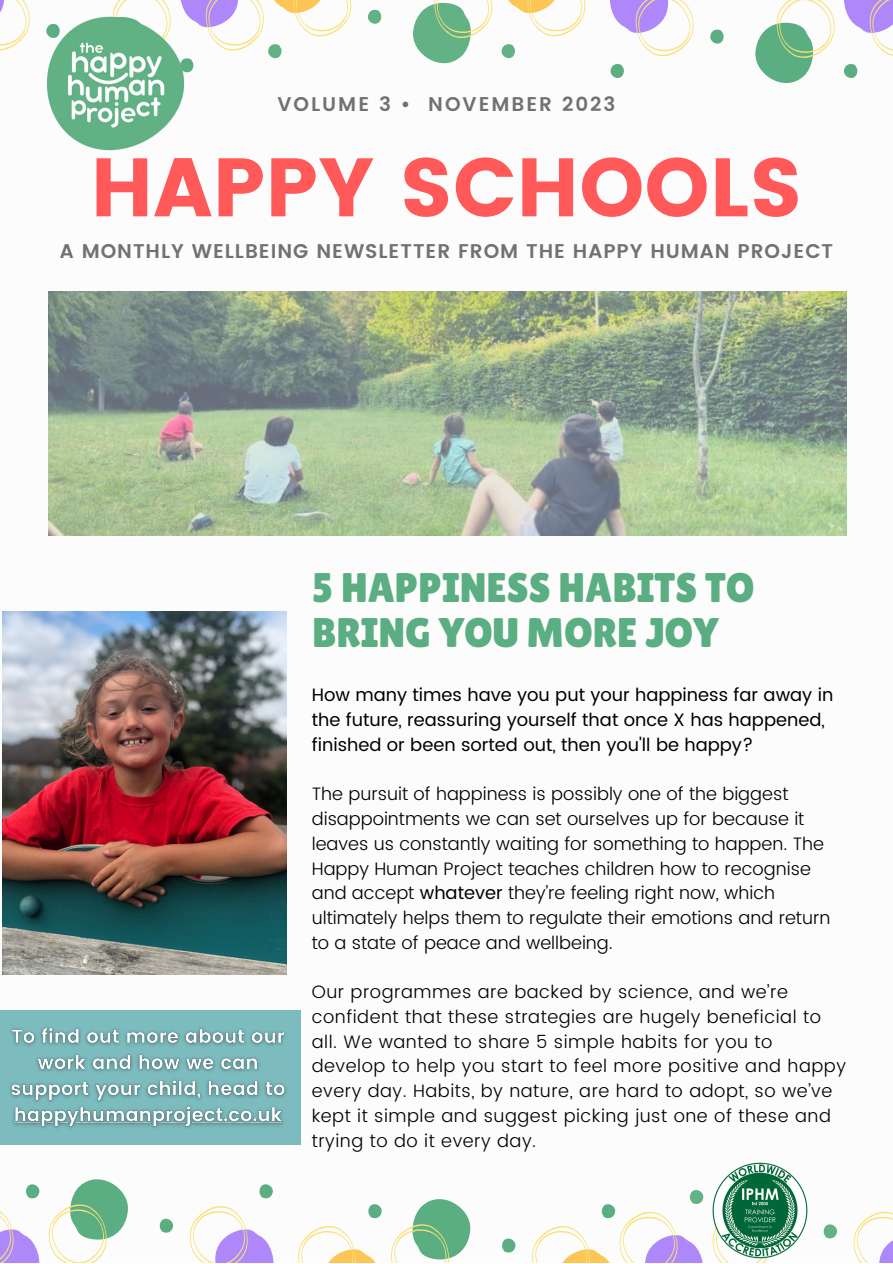
<style>
.page{position:relative;width:893px;height:1264px;background:#fff}
.page>*{position:absolute;margin:0;border:0;box-sizing:border-box;transform-origin:0 0}
.t1{font:82.65px "Poppins";color:#ff5a59}
.t2{font:41.25px/45px "Lilita One";color:#5bae81}
.t3{font:600 19.8px "Poppins";letter-spacing:.05em;color:#717171}
.t4{font:600 19.8px "Poppins";letter-spacing:.1em;color:#717171}
.t5{font:300 18px/24.8px "Poppins";color:#000}
.t6{font:300 18px/24.8px "Poppins";letter-spacing:.03em;color:#000}
.t7{font:18px/24.8px "Poppins";color:#000}
.s1{font-weight:400}
</style>
<div class="page">
<svg style="left:0;top:0;width:30px;height:51px"></svg>
<svg style="left:113px;top:0;width:57px;height:14px"></svg>
<svg style="left:180px;top:0;width:172px;height:73px"></svg>
<svg style="left:367px;top:9px;width:15px;height:15px"></svg>
<svg style="left:413px;top:0;width:173px;height:63px"></svg>
<svg style="left:610px;top:64px;width:14px;height:14px"></svg>
<svg style="left:610px;top:0;width:84px;height:57px"></svg>
<svg style="left:710px;top:29px;width:14px;height:15px"></svg>
<svg style="left:755px;top:0;width:137px;height:83px"></svg>
<svg style="left:853px;top:1211px;width:39px;height:51px"></svg>
<svg style="left:823px;top:1224px;width:14px;height:14px"></svg>
<svg style="left:532px;top:1190px;width:172px;height:72px"></svg>
<svg style="left:502px;top:1238px;width:13px;height:14px"></svg>
<svg style="left:298px;top:1199px;width:173px;height:63px"></svg>
<svg style="left:259px;top:1184px;width:14px;height:14px"></svg>
<svg style="left:189px;top:1206px;width:85px;height:56px"></svg>
<svg style="left:159px;top:1218px;width:14px;height:14px"></svg>
<svg style="left:26px;top:1184px;width:14px;height:14px"></svg>
<svg style="left:48px;top:1179px;width:80px;height:83px"></svg>
<svg style="left:0;top:1211px;width:40px;height:51px"></svg>
<img style="left:46px;top:14px;width:138px;height:137px">
<img style="left:712px;top:1162px;width:96px;height:100px">
<img style="left:2px;top:611px;width:285px;height:363px">
<div style="left:0;top:1009px;width:300px;height:135px;background:#7cbbbe"></div>
<img style="left:10px;top:1027px;width:276px;height:101px">
<img style="left:48px;top:291px;width:798px;height:244px">
<p class="t4" style="left:277px;top:92px;width:339px">VOLUME 3 • NOVEMBER 2023</p>
<p class="t1" style="left:90px;top:139px;width:713px">HAPPY SCHOOLS</p>
<p class="t3" style="left:60px;top:240px;width:774px">A MONTHLY WELLBEING NEWSLETTER FROM THE HAPPY HUMAN PROJECT</p>
<p class="t2" style="left:312px;top:565px;width:444px">5 HAPPINESS HABITS TO<br>BRING YOU MORE JOY</p>
<p class="t7" style="left:312px;top:682px;width:523px">How many times have you put your happiness far away in the future, reassuring yourself that once X has happened, finished or been sorted out, then you'll be happy?</p>
<p class="t5" style="left:312px;top:781px;width:520px">The pursuit of happiness is possibly one of the biggest disappointments we can set ourselves up for because it leaves us constantly waiting for something to happen. The Happy Human Project teaches children how to recognise and accept <span class="s1">whatever</span> they’re feeling right now, which ultimately helps them to regulate their emotions and return to a state of peace and wellbeing.</p>
<p class="t6" style="left:312px;top:979px;width:535px">Our programmes are backed by science, and we’re confident that these strategies are hugely beneficial to all. We wanted to share 5 simple habits for you to develop to help you start to feel more positive and happy every day. Habits, by nature, are hard to adopt, so we’ve kept it simple and suggest picking just one of these and trying to do it every day.</p>
</div>
